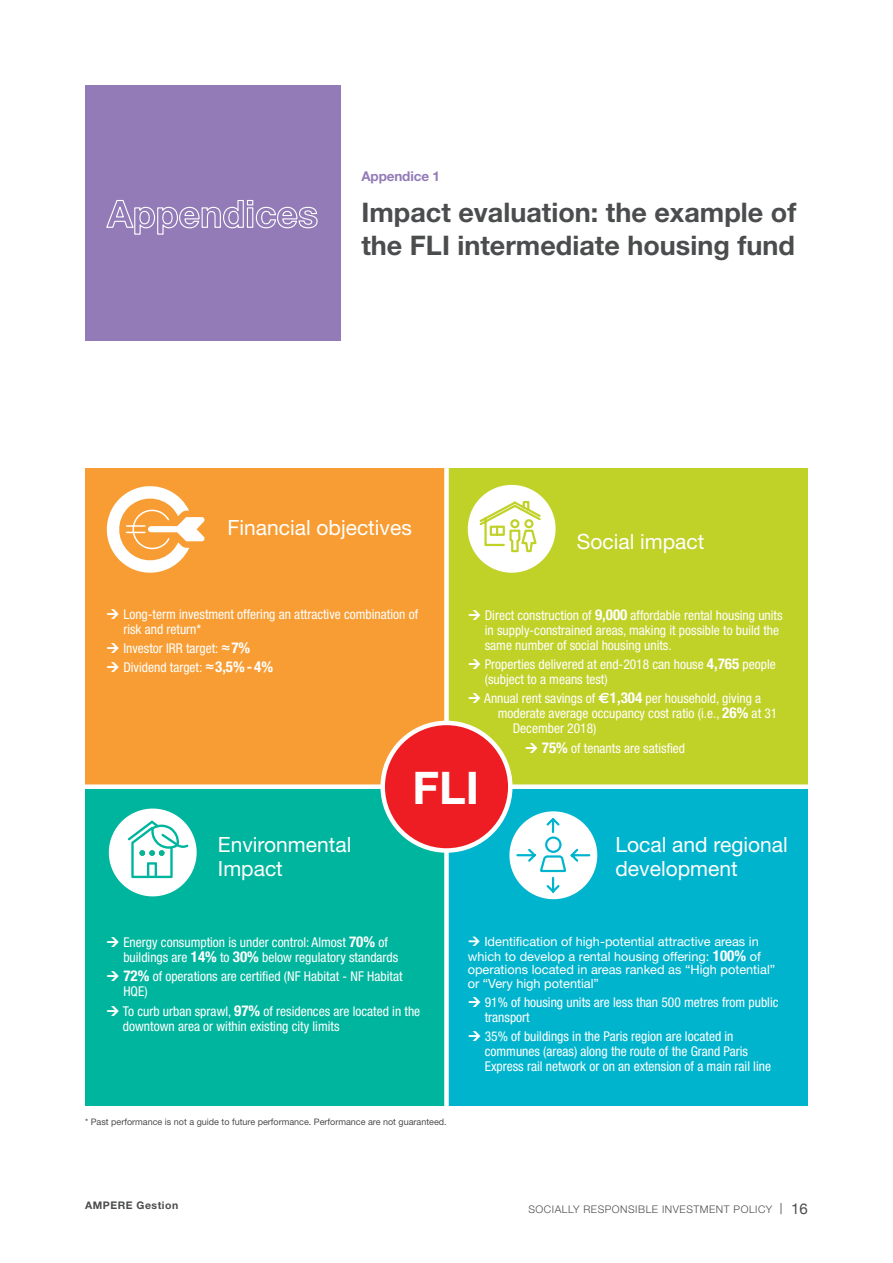
<style>
.page{position:relative;width:893px;height:1263px;background:#fff}
.page>*{position:absolute;margin:0;border:0;box-sizing:border-box;transform-origin:0 0}
.t1{font:700 45px "Helvetica Neue";color:#fff}
.Titre2{font:700 27px/33px "Helvetica Neue";color:#4b4c4d}
.Graf_FLI_titre{font:21px/24px "Helvetica Neue";color:#fff}
.Graf_FLI_txt{font:condensed 13.5px/15px "Helvetica Neue";color:#fff}
.Sur-titre{font:700 13.5px "Helvetica Neue";letter-spacing:-.01em;color:#937bb8}
.GRAF_txt2{font:12.75px/15px "Helvetica Neue";color:#fff;text-align:right}
.t2{font:300 10.5px "Helvetica Neue";letter-spacing:.05em;color:#4b4c4d}
.t3{font:700 10.5px "Helvetica Neue";letter-spacing:.05em;color:#4b4c4d}
.Notes{font:9px "Helvetica Neue";color:#4b4c4d}
.s1{font-family:"Arial";font-style:italic;font-stretch:normal;font-size:15px}
.s2{font-weight:700;font-size:15px}
.s3{font-family:"Euro Sans";font-weight:700;font-stretch:normal;font-size:15px}
.s4{font-weight:700;font-stretch:condensed;font-size:15px}
.s5{font-size:15px}
.s6{font-weight:400;font-size:15px}
</style>
<div class="page">
<div style="left:85px;top:468px;width:361px;height:319px;background:#f89d33"></div>
<div style="left:85px;top:787px;width:361px;height:319px;background:#00b59d"></div>
<div style="left:446px;top:468px;width:362px;height:319px;background:#c0d128"></div>
<div style="left:446px;top:787px;width:362px;height:319px;background:#00b4cd"></div>
<svg style="left:108px;top:808px;width:89px;height:89px"></svg>
<div style="left:85px;top:85px;width:255px;height:255px;background:#937bb8"></div>
<svg style="left:106px;top:200px;width:212px;height:35px"></svg>
<div style="left:81px;top:784px;width:731px;height:5px;background:#fff"></div>
<div style="left:444px;top:466px;width:5px;height:642px;background:#fff"></div>
<div style="left:383px;top:723px;width:127px;height:127px;background:#ee1d23;border-radius:50%"></div>
<div style="left:380px;top:721px;width:132px;height:132px;border:4px solid #fff;border-radius:50%"></div>
<svg style="left:106px;top:486px;width:98px;height:87px"></svg>
<svg style="left:467px;top:484px;width:89px;height:89px"></svg>
<svg style="left:503px;top:805px;width:95px;height:95px"></svg>
<p class="Sur-titre" style="left:361px;top:167px;width:80px">Appendice 1</p>
<p class="Titre2" style="left:361px;top:195px;width:436px">Impact evaluation: the example of the FLI intermediate housing fund</p>
<p class="Graf_FLI_titre" style="left:227px;top:515px;width:186px">Financial objectives</p>
<p class="Graf_FLI_titre" style="left:577px;top:529px;width:129px">Social impact</p>
<p class="Graf_FLI_txt" style="left:123px;top:606px;width:296px">Long-term investment offering an attractive combination of risk and return*</p>
<p class="Graf_FLI_txt" style="left:123px;top:641px;width:128px">Investor IRR target: <span class="s1">≈</span> <span class="s2">7%</span></p>
<p class="Graf_FLI_txt" style="left:123px;top:660px;width:151px">Dividend target: <span class="s1">≈</span> <span class="s2">3,5%- 4%</span></p>
<p class="t1" style="left:412px;top:760px;width:68px">FLI</p>
<p class="Graf_FLI_txt" style="left:485px;top:607px;width:299px">Direct construction of <span class="s2">9,000</span> affordable rental housing units in supply-constrained areas, making it possible to build the same number of social housing units.</p>
<p class="Graf_FLI_txt" style="left:485px;top:657px;width:293px">Properties delivered at end-2018 can house <span class="s2">4,765</span> people (subject to a means test)</p>
<p class="Graf_FLI_txt" style="left:484px;top:691px;width:278px">Annual rent savings of <span class="s3">€</span><span class="s2">1,304</span> per household, giving a</p>
<p class="Graf_FLI_txt" style="left:498px;top:706px;width:281px">moderate average occupancy cost ratio (i.e., <span class="s2">26%</span> at 31</p>
<p class="Graf_FLI_txt" style="left:513px;top:721px;width:85px">December 2018)</p>
<p class="Graf_FLI_txt" style="left:542px;top:740px;width:145px"><span class="s2">75%</span> of tenants are satisfied</p>
<p class="Graf_FLI_titre" style="left:218px;top:832px;width:135px">Environmental<br>Impact</p>
<p class="Graf_FLI_titre" style="left:615px;top:832px;width:174px">Local and regional development</p>
<p class="Graf_FLI_txt" style="left:123px;top:935px;width:276px">Energy consumption is under control: Almost <span class="s2">70%</span> of buildings are <span class="s2">14%</span> to <span class="s2">30%</span> below regulatory standards</p>
<p class="Graf_FLI_txt" style="left:123px;top:969px;width:281px"><span class="s2">72%</span> of operations are certified (NF Habitat - NF Habitat<br>HQE)</p>
<p class="Graf_FLI_txt" style="left:123px;top:1003px;width:299px">To curb urban sprawl, <span class="s2">97%</span> of residences are located in the downtown area or within existing city limits</p>
<p class="Notes" style="left:85px;top:1116px;width:363px">* Past performance is not a guide to future performance. Performance are not guaranteed.</p>
<p class="GRAF_txt2" style="left:468px;top:933px;width:295px">Identification of high-potential attractive areas in which to develop a rental housing offering: <span class="s4">100%</span> of</p>
<p class="GRAF_txt2" style="left:468px;top:963px;width:309px;line-height:13.5px;text-align:left">operations located in areas ranked as “High potential” or “Very high potential”</p>
<p class="Graf_FLI_txt" style="left:485px;top:994px;width:295px">91% of housing units are less than 500 metres from public transport</p>
<p class="Graf_FLI_txt" style="left:485px;top:1029px;width:288px">35% of buildings in the Paris region are located in communes (areas) along the route of the Grand Paris<br>Express rail network or on an extension of a main rail line</p>
<p class="t3" style="left:85px;top:1199px;width:95px">AMPERE Gestion</p>
<p class="t2" style="left:528px;top:1202px;width:281px">SOCIALLY RESPONSIBLE INVESTMENT POLICY <span class="s5">|</span> <span class="s6">16</span></p>
</div>
